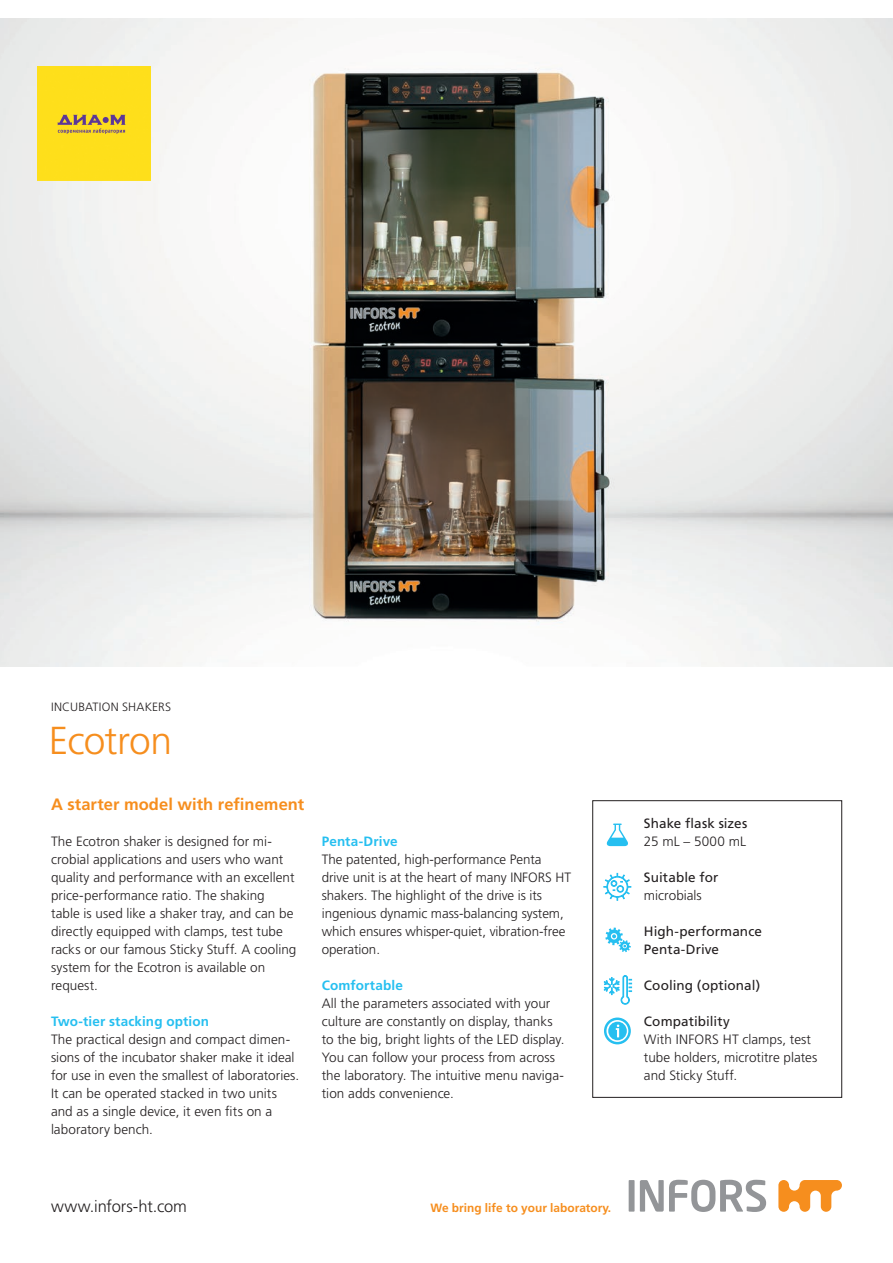
<style>
.page{position:relative;width:893px;height:1263px;background:#fff}
.page>*{position:absolute;margin:0;border:0;box-sizing:border-box;transform-origin:0 0}
.t1{font:300 39px "Frutiger";letter-spacing:-.02em;color:#f68e1e}
.t2{font:700 16.5px "Frutiger";letter-spacing:.005em;color:#f68e1e}
.t3{font:300 16.5px "Frutiger";letter-spacing:-.01em;color:#231f20}
.t4{font:300 13.5px/18px "Frutiger";color:#231f20}
.t5{font:13.5px/18px "Frutiger";letter-spacing:.005em;color:#231f20}
.t6{font:700 13.5px "Frutiger";letter-spacing:.01em;color:#26bff0}
.t7{font:700 12px "Frutiger";color:#f68e1e}
.t8{font:300 12px "Frutiger";letter-spacing:.02em;color:#231f20}
</style>
<div class="page">
<div style="left:629px;top:1180px;width:6px;height:31px;background:#939598"></div>
<svg style="left:640px;top:1180px;width:126px;height:32px"></svg>
<svg style="left:778px;top:1180px;width:64px;height:32px"></svg>
<img style="left:0;top:18px;width:893px;height:648px">
<div style="left:592px;top:800px;width:250px;height:297px;border:1px solid #231f20"></div>
<svg style="left:606px;top:823px;width:22px;height:23px"></svg>
<svg style="left:605px;top:927px;width:26px;height:25px"></svg>
<svg style="left:604px;top:1017px;width:27px;height:27px"></svg>
<svg style="left:603px;top:873px;width:28px;height:28px"></svg>
<svg style="left:603px;top:975px;width:29px;height:30px"></svg>
<div style="left:38px;top:67px;width:113px;height:113px;background:#fedf1b"></div>
<p class="t8" style="left:51px;top:700px;width:122px">INCUBATION SHAKERS</p>
<h1 class="t1" style="left:49px;top:718px;width:125px">Ecotron</h1>
<p class="t2" style="left:51px;top:795px;width:255px">A starter model with refinement</p>
<p class="t4" style="left:51px;top:833px;width:247px">The Ecotron shaker is designed for mi&shy;crobial applications and users who want quality and performance with an excellent price-performance ratio. The shaking table is used like a shaker tray, and can be directly equipped with clamps, test tube racks or our famous Sticky Stuff. A cooling system for the Ecotron is available on request.</p>
<p class="t6" style="left:51px;top:1013px;width:160px">Two-tier stacking option</p>
<p class="t4" style="left:51px;top:1031px;width:250px">The practical design and compact dimen&shy;sions of the incubator shaker make it ideal for use in even the smallest of laboratories.<br>It can be operated stacked in two units and as a single device, it even fits on a laboratory bench.</p>
<p class="t6" style="left:322px;top:833px;width:77px">Penta-Drive</p>
<p class="t4" style="left:322px;top:851px;width:251px">The patented, high-performance Penta drive unit is at the heart of many INFORS HT shakers. The highlight of the drive is its ingenious dynamic mass-balancing system, which ensures whisper-quiet, vibration-free operation.</p>
<p class="t6" style="left:322px;top:977px;width:83px">Comfortable</p>
<p class="t4" style="left:322px;top:995px;width:244px">All the parameters associated with your culture are constantly on display, thanks to the big, bright lights of the LED display.<br>You can follow your process from across the laboratory. The intuitive menu naviga&shy;tion adds convenience.</p>
<p class="t3" style="left:51px;top:1197px;width:137px">www.infors-ht.com</p>
<p class="t7" style="left:430px;top:1201px;width:182px">We bring life to your laboratory.</p>
<p class="t5" style="left:644px;top:814px;width:105px">Shake flask sizes</p>
<p class="t4" style="left:644px;top:833px;width:104px">25 mL – 5000 mL</p>
<p class="t5" style="left:644px;top:868px;width:76px">Suitable for</p>
<p class="t4" style="left:644px;top:887px;width:59px">microbials</p>
<p class="t5" style="left:644px;top:922px;width:119px">High-performance<br>Penta-Drive</p>
<p class="t5" style="left:644px;top:976px;width:118px">Cooling (optional)</p>
<p class="t5" style="left:644px;top:1012px;width:87px">Compatibility</p>
<p class="t4" style="left:644px;top:1031px;width:175px">With INFORS HT clamps, test tube holders, microtitre plates and Sticky Stuff.</p>
</div>
